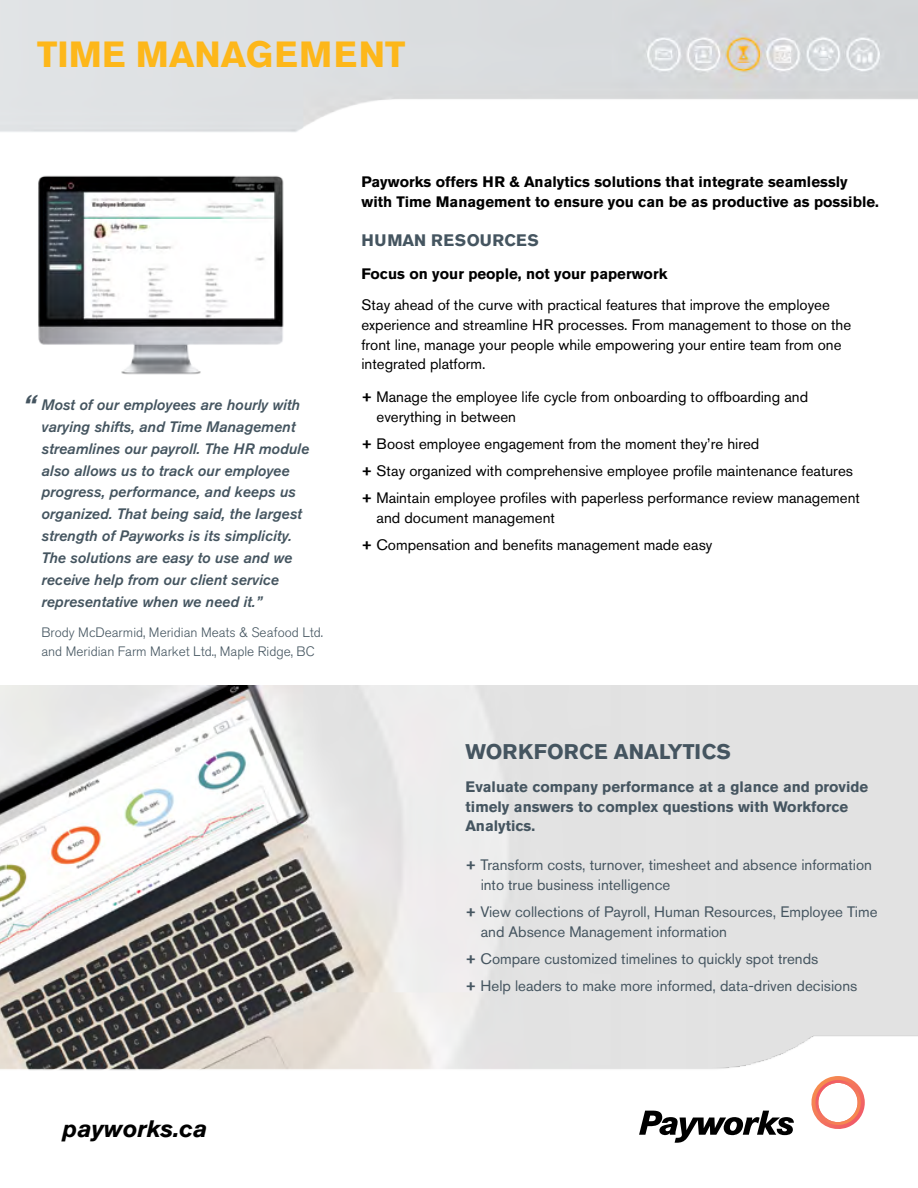
<style>
.page{position:relative;width:918px;height:1188px;background:#fff}
.page>*{position:absolute;margin:0;border:0;box-sizing:border-box;transform-origin:0 0}
.t1{font:700 36.15px "Akzidenz Grotesk BE";color:#fdb71a}
.t2{font:italic 700 25.65px "Akzidenz Grotesk BE";color:#455560}
.t3{font:italic 700 23.7px "Akzidenz Grotesk BE";color:#000}
.t4{font:700 21px "Akzidenz Grotesk BE";color:#455560}
.t5{font:700 16.5px "Akzidenz Grotesk BE";letter-spacing:.03em;color:#455560}
.t6{font:15px/19.5px "Akzidenz Grotesk BE";color:#000}
.t7{font:italic 500 15px/21.8px "Akzidenz Grotesk BE";color:#455560}
.t8{font:15px/19.5px "Akzidenz Grotesk BE";color:#455560}
.t9{font:700 15px/19.5px "Akzidenz Grotesk BE";color:#000}
.t10{font:700 15px/19.5px "Akzidenz Grotesk BE";color:#455560}
.t11{font:300 13.5px/18.8px "Akzidenz Grotesk BE";color:#455560}
.s1{font-weight:500}
</style>
<div class="page">
<img style="left:0;top:0;width:918px;height:132px">
<img style="left:0;top:686px;width:918px;height:337px">
<img style="left:38px;top:175px;width:246px;height:200px">
<img style="left:0;top:1023px;width:918px;height:88px">
<svg style="left:639px;top:1111px;width:155px;height:32px"></svg>
<svg style="left:808px;top:1076px;width:57px;height:53px"></svg>
<h1 class="t1" style="left:37px;top:33px;width:370px">TIME MANAGEMENT</h1>
<h2 class="t2" style="left:24px;top:389px;width:14px">“</h2>
<p class="t7" style="left:41px;top:394px;width:269px">Most of our employees are hourly with varying shifts, and Time Management streamlines our payroll. The HR module also allows us to track our employee progress, performance, and keeps us organized. That being said, the largest strength of Payworks is its simplicity.<br>The solutions are easy to use and we receive help from our client service representative when we need it.”</p>
<p class="t11" style="left:41px;top:624px;width:283px">Brody McDearmid, Meridian Meats &amp; Seafood Ltd. and Meridian Farm Market Ltd., Maple Ridge, BC</p>
<p class="t9" style="left:361px;top:172px;width:519px">Payworks offers HR &amp; Analytics solutions that integrate seamlessly with Time Management to ensure you can be as productive as possible.</p>
<p class="t5" style="left:361px;top:231px;width:179px">HUMAN RESOURCES</p>
<p class="t9" style="left:361px;top:264px;width:307px">Focus on your people, not your paperwork</p>
<p class="t6" style="left:361px;top:295px;width:491px">Stay ahead of the curve with practical features that improve the employee experience and streamline HR processes. From management to those on the front line, manage your people while empowering your entire team from one integrated platform.</p>
<p class="t6" style="left:377px;top:387px;width:433px;text-indent:-15px"><span class="s1">+</span> Manage the employee life cycle from onboarding to offboarding and everything in between</p>
<p class="t6" style="left:361px;top:430px;width:500px;line-height:27.2px"><span class="s1">+</span> Boost employee engagement from the moment they’re hired<br><span class="s1">+</span> Stay organized with comprehensive employee profile maintenance features <span class="s1">+</span> Maintain employee profiles with paperless performance review management</p>
<p class="t6" style="left:361px;top:504px;width:352px;line-height:27.2px;text-indent:15px">and document management<br><span class="s1">+</span> Compensation and benefits management made easy</p>
<h3 class="t4" style="left:466px;top:740px;width:267px">WORKFORCE ANALYTICS</h3>
<p class="t10" style="left:466px;top:777px;width:404px">Evaluate company performance at a glance and provide timely answers to complex questions with Workforce<br>Analytics.</p>
<p class="t8" style="left:481px;top:855px;width:393px;text-indent:-15px"><span class="s1">+</span> Transform costs, turnover, timesheet and absence information into true business intelligence</p>
<p class="t8" style="left:481px;top:902px;width:398px;text-indent:-15px"><span class="s1">+</span> View collections of Payroll, Human Resources, Employee Time and Absence Management information</p>
<p class="t8" style="left:466px;top:945px;width:393px;line-height:27.2px"><span class="s1">+</span> Compare customized timelines to quickly spot trends<br><span class="s1">+</span> Help leaders to make more informed, data-driven decisions</p>
<h3 class="t3" style="left:63px;top:1114px;width:146px">payworks.ca</h3>
</div>
